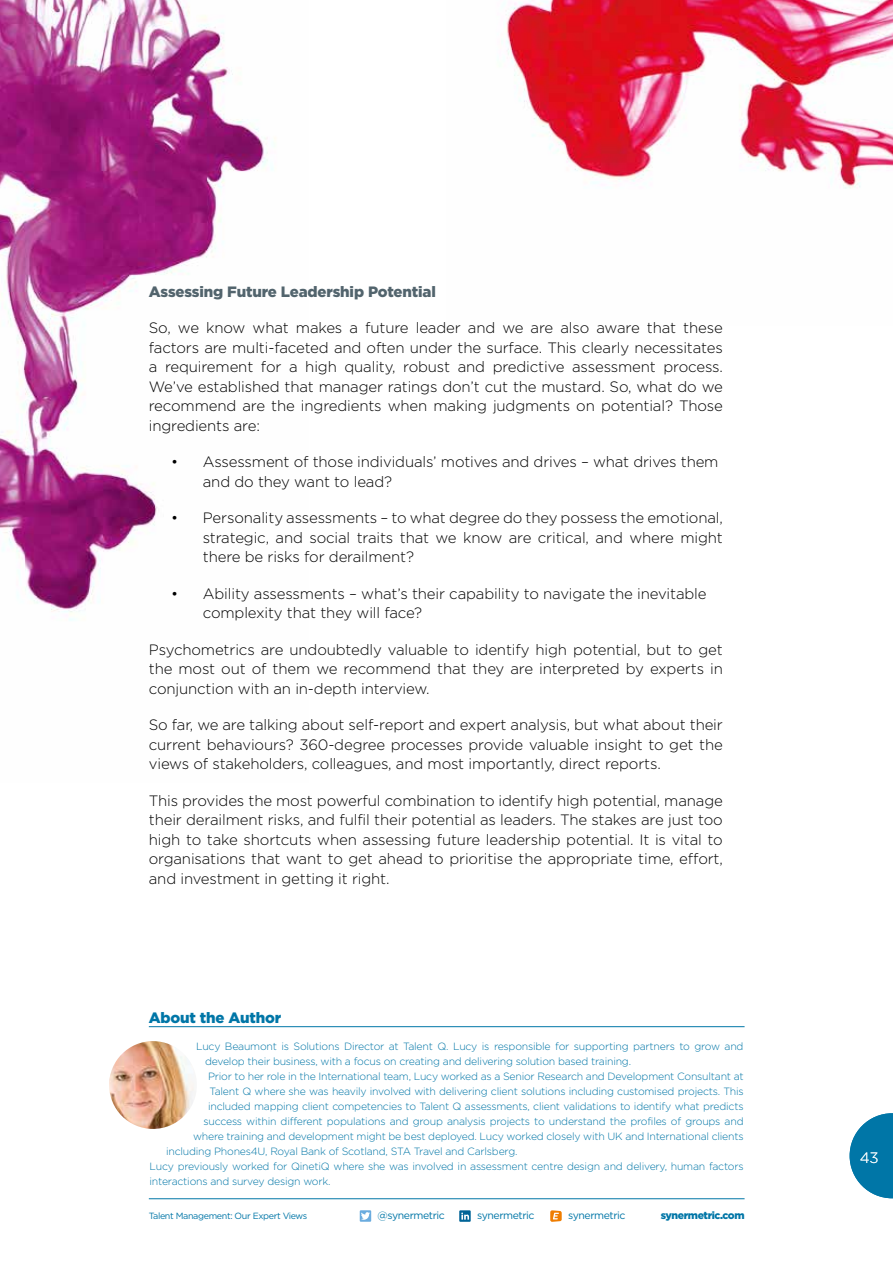
<style>
.page{position:relative;width:893px;height:1263px;background:#fff}
.page>*{position:absolute;margin:0;border:0;box-sizing:border-box;transform-origin:0 0}
.t1{font:300 15px/19.5px "Gotham HTF";letter-spacing:-.01em;color:#000;text-align:justify}
.t2{font:900 15px "Gotham HTF";letter-spacing:-.01em;color:#52646d}
.t3{font:900 15px "Gotham HTF";letter-spacing:-.01em;color:#0076a7}
.t4{font:300 15px "Gotham HTF";color:#fff}
.t5{font:300 10.5px "Gotham HTF";letter-spacing:-.02em;color:#0076a7}
.t6{font:10.5px "Gotham";letter-spacing:-.04em;color:#0076a7}
.t7{font:900 10.5px "Gotham HTF";letter-spacing:-.04em;color:#0076a7}
.t8{font:9px "Gotham";letter-spacing:-.04em;color:#0076a7}
</style>
<div class="page">
<svg style="left:850px;top:1113px;width:43px;height:85px"></svg>
<img style="left:109px;top:1041px;width:88px;height:88px;border-radius:44px">
<hr style="left:149px;top:1026px;width:596px;height:1px;background:#0076a7">
<hr style="left:149px;top:1198px;width:596px;height:1px;background:#0076a7">
<svg style="left:360px;top:1210px;width:11px;height:12px"></svg>
<svg style="left:459px;top:1210px;width:12px;height:12px"></svg>
<svg style="left:550px;top:1210px;width:12px;height:12px"></svg>
<img style="left:506px;top:0;width:387px;height:189px">
<img style="left:0;top:0;width:276px;height:621px">
<p class="t2" style="left:149px;top:283px;width:289px">Assessing Future Leadership Potential</p>
<p class="t1" style="left:149px;top:318px;width:576px">So, we know what makes a future leader and we are also aware that these factors are multi-faceted and often under the surface. This clearly necessitates a requirement for a high quality, robust and predictive assessment process.<br>We’ve established that manager ratings don’t cut the mustard. So, what do we recommend are the ingredients when making judgments on potential? Those ingredients are:</p>
<p class="t1" style="left:203px;top:452px;width:517px;text-indent:-32px">• Assessment of those individuals’ motives and drives – what drives them and do they want to lead?</p>
<p class="t1" style="left:203px;top:508px;width:522px;text-indent:-32px">• Personality assessments – to what degree do they possess the emotional, strategic, and social traits that we know are critical, and where might there be risks for derailment?</p>
<p class="t1" style="left:203px;top:583px;width:505px;text-indent:-32px">• Ability assessments – what’s their capability to navigate the inevitable complexity that they will face?</p>
<p class="t1" style="left:149px;top:639px;width:576px">Psychometrics are undoubtedly valuable to identify high potential, but to get the most out of them we recommend that they are interpreted by experts in conjunction with an in-depth interview.</p>
<p class="t1" style="left:149px;top:715px;width:576px">So far, we are talking about self-report and expert analysis, but what about their current behaviours? 360-degree processes provide valuable insight to get the views of stakeholders, colleagues, and most importantly, direct reports.</p>
<p class="t1" style="left:149px;top:791px;width:576px">This provides the most powerful combination to identify high potential, manage their derailment risks, and fulfil their potential as leaders. The stakes are just too high to take shortcuts when assessing future leadership potential. It is vital to organisations that want to get ahead to prioritise the appropriate time, effort, and investment in getting it right.</p>
<p class="t3" style="left:149px;top:1009px;width:134px">About the Author</p>
<p class="t5" style="left:196px;top:1040px;width:549px">Lucy Beaumont is Solutions Director at Talent Q. Lucy is responsible for supporting partners to grow and</p>
<p class="t5" style="left:205px;top:1055px;width:427px">develop their business, with a focus on creating and delivering solution based training.</p>
<p class="t5" style="left:208px;top:1070px;width:537px">Prior to her role in the International team, Lucy worked as a Senior Research and Development Consultant at</p>
<p class="t5" style="left:210px;top:1085px;width:536px">Talent Q where she was heavily involved with delivering client solutions including customised projects. This</p>
<p class="t5" style="left:208px;top:1100px;width:537px">included mapping client competencies to Talent Q assessments, client validations to identify what predicts</p>
<p class="t5" style="left:204px;top:1115px;width:541px">success within different populations and group analysis projects to understand the profiles of groups and</p>
<p class="t5" style="left:193px;top:1130px;width:552px">where training and development might be best deployed. Lucy worked closely with UK and International clients</p>
<p class="t5" style="left:166px;top:1145px;width:353px">including Phones4U, Royal Bank of Scotland, STA Travel and Carlsberg.</p>
<p class="t5" style="left:150px;top:1160px;width:595px">Lucy previously worked for QinetiQ where she was involved in assessment centre design and delivery, human factors</p>
<p class="t5" style="left:150px;top:1175px;width:182px">interactions and survey design work.</p>
<p class="t8" style="left:149px;top:1211px;width:160px">Talent Management: Our Expert Views</p>
<p class="t6" style="left:378px;top:1210px;width:69px">@synermetric</p>
<p class="t6" style="left:477px;top:1209px;width:59px">synermetric</p>
<p class="t6" style="left:568px;top:1209px;width:59px">synermetric</p>
<p class="t7" style="left:661px;top:1209px;width:85px">synermetric.com</p>
<p class="t4" style="left:860px;top:1149px;width:20px">43</p>
</div>
